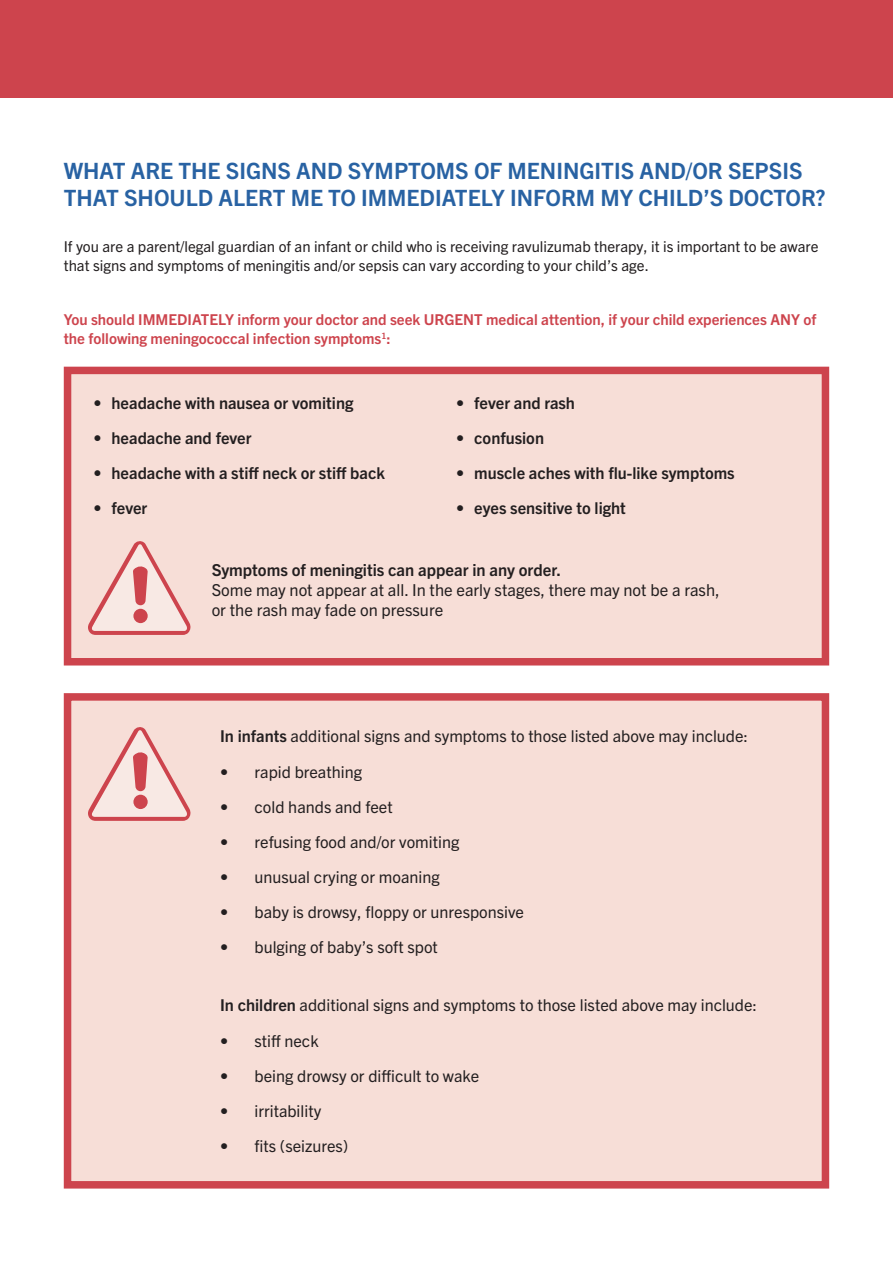
<style>
.page{position:relative;width:893px;height:1263px;background:#fff}
.page>*{position:absolute;margin:0;border:0;box-sizing:border-box;transform-origin:0 0}
.t1{font:700 22.5px/27px "Trade Gothic Next LT Pro";color:#2862a3}
.t2{font:16.5px/19.8px "Trade Gothic Next LT Pro";color:#231f20}
.t3{font:16.35px "Trade Gothic Next LT Pro";color:#231f20}
.t4{font:700 16.35px "Trade Gothic Next LT Pro";color:#231f20}
.t5{font:15px/19.5px "Trade Gothic Next LT Pro";color:#231f20}
.t6{font:700 15px/19.5px "Trade Gothic Next LT Pro";color:#cd444d}
.s1{font-weight:700}
</style>
<div class="page">
<div style="left:0;top:0;width:893px;height:98px;background:#cd444d"></div>
<div style="left:64px;top:367px;width:765px;height:298px;background:#f7ded7;border:8px solid #cd444d"></div>
<div style="left:68px;top:697px;width:757px;height:488px;background:#f7ded7"></div>
<div style="left:64px;top:693px;width:765px;height:495px;border:8px solid #cd444d"></div>
<svg style="left:88px;top:727px;width:103px;height:94px"></svg>
<svg style="left:88px;top:541px;width:103px;height:94px"></svg>
<p class="t1" style="left:64px;top:156px;width:763px">WHAT ARE THE SIGNS AND SYMPTOMS OF MENINGITIS AND/OR SEPSIS<br>THAT SHOULD ALERT ME TO IMMEDIATELY INFORM MY CHILD’S DOCTOR?</p>
<p class="t5" style="left:64px;top:235px;width:756px">If you are a parent/legal guardian of an infant or child who is receiving ravulizumab therapy, it is important to be aware that signs and symptoms of meningitis and/or sepsis can vary according to your child’s age.</p>
<p class="t6" style="left:64px;top:308px;width:754px">You should IMMEDIATELY inform your doctor and seek URGENT medical attention, if your child experiences ANY of the following meningococcal infection symptoms<sup>1</sup>:</p>
<p class="t4" style="left:94px;top:392px;width:261px">• headache with nausea or vomiting</p>
<p class="t4" style="left:94px;top:427px;width:159px">• headache and fever</p>
<p class="t4" style="left:94px;top:462px;width:293px">• headache with a stiff neck or stiff back</p>
<p class="t4" style="left:94px;top:497px;width:55px">• fever</p>
<p class="t4" style="left:456px;top:392px;width:120px">• fever and rash</p>
<p class="t4" style="left:456px;top:427px;width:89px">• confusion</p>
<p class="t4" style="left:456px;top:462px;width:280px">• muscle aches with flu-like symptoms</p>
<p class="t4" style="left:456px;top:497px;width:171px">• eyes sensitive to light</p>
<p class="t2" style="left:212px;top:559px;width:510px"><span class="s1">Symptoms of meningitis can appear in any order.<br></span>Some may not appear at all. In the early stages, there may not be a rash, or the rash may fade on pressure</p>
<p class="t3" style="left:220px;top:725px;width:530px"><span class="s1">In infants</span> additional signs and symptoms to those listed above may include:</p>
<p class="t3" style="left:220px;top:760px;width:143px">• rapid breathing</p>
<p class="t3" style="left:220px;top:795px;width:174px">• cold hands and feet</p>
<p class="t3" style="left:220px;top:830px;width:241px">• refusing food and/or vomiting</p>
<p class="t3" style="left:220px;top:865px;width:221px">• unusual crying or moaning</p>
<p class="t3" style="left:220px;top:901px;width:305px">• baby is drowsy, floppy or unresponsive</p>
<p class="t3" style="left:220px;top:936px;width:219px">• bulging of baby’s soft spot</p>
<p class="t3" style="left:220px;top:994px;width:539px"><span class="s1">In children</span> additional signs and symptoms to those listed above may include:</p>
<p class="t3" style="left:220px;top:1029px;width:100px">• stiff neck</p>
<p class="t3" style="left:220px;top:1064px;width:261px">• being drowsy or difficult to wake</p>
<p class="t3" style="left:220px;top:1099px;width:103px">• irritability</p>
<p class="t3" style="left:220px;top:1135px;width:130px">• fits (seizures)</p>
</div>
